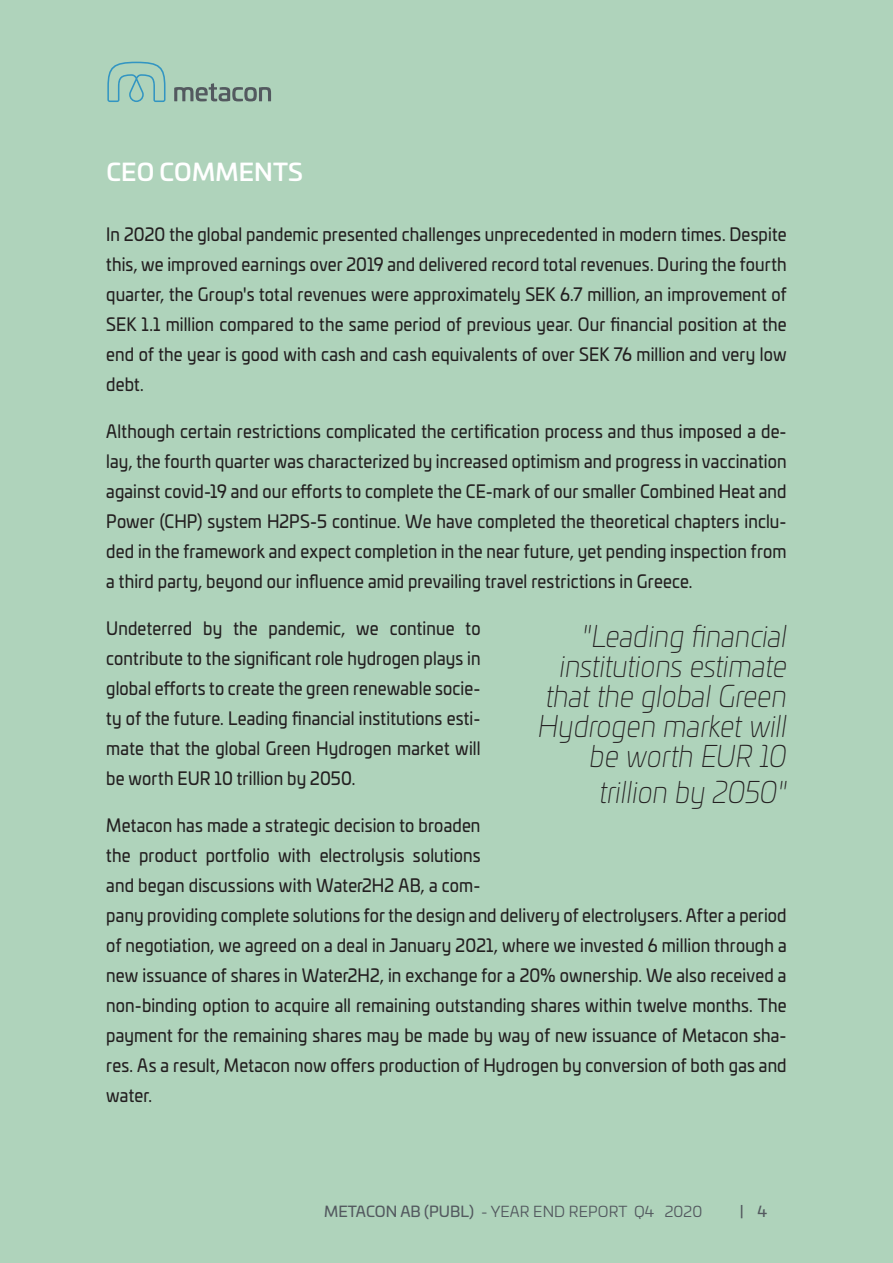
<style>
.page{position:relative;width:893px;height:1263px;background:#afd3bb}
.page>*{position:absolute;margin:0;border:0;box-sizing:border-box;transform-origin:0 0}
.t1{font:italic 200 30px/30px "Univia Pro";letter-spacing:.005em;color:#231f20;text-align:right;scale:.9 1}
.t2{font:500 24px "Univia Pro";letter-spacing:.01em;color:#fff}
.t3{font:18px/30px "Univia Pro";letter-spacing:.01em;color:#231f20;text-align:justify;scale:.9 1}
.t4{font:15px "Univia Pro";letter-spacing:.01em;color:#53595f}
.t5{font:15px "Univia Pro";color:#53595f}
.s1{font-style:inherit}
</style>
<div class="page">
<svg style="left:174px;top:83px;width:97px;height:18px"></svg>
<svg style="left:107px;top:62px;width:58px;height:40px"></svg>
<h2 class="t2" style="left:106px;top:154px;width:198px">CEO COMMENTS</h2>
<p class="t3" style="left:106px;top:218px;width:757px">In 2020 the global pandemic presented challenges unprecedented in modern times. Despite this, we improved earnings over 2019 and delivered record total revenues. During the fourth quarter, the Group's total revenues were approximately SEK 6.7 million, an improvement of SEK 1.1 million compared to the same period of previous year. Our financial position at the end of the year is good with cash and cash equivalents of over SEK 76 million and very low debt.</p>
<p class="t3" style="left:106px;top:415px;width:757px">Although certain restrictions complicated the certification process and thus imposed a de&shy;lay, the fourth quarter was characterized by increased optimism and progress in vaccination against covid-19 and our efforts to complete the CE-mark of our smaller Combined Heat and Power (CHP) system H2PS-5 continue. We have completed the theoretical chapters inclu&shy;ded in the framework and expect completion in the near future, yet pending inspection from a third party, beyond our influence amid prevailing travel restrictions in Greece.</p>
<p class="t3" style="left:106px;top:612px;width:417px">Undeterred by the pandemic, we continue to contribute to the significant role hydrogen plays in global efforts to create the green renewable socie&shy;ty of the future. Leading financial institutions esti&shy;mate that the global Green Hydrogen market will be worth EUR 10 trillion by 2050.</p>
<p class="t3" style="left:106px;top:809px;width:757px;text-align:left">Metacon has made a strategic decision to broaden<br>the product portfolio with electrolysis solutions<br>and began discussions with Water2H2 AB, a com-<br>pany providing complete solutions for the design and delivery of electrolysers. After a period of negotiation, we agreed on a deal in January 2021, where we invested 6 million through a new issuance of shares in Water2H2, in exchange for a 20% ownership. We also received a non-binding option to acquire all remaining outstanding shares within twelve months. The payment for the remaining shares may be made by way of new issuance of Metacon sha&shy;res. As a result, Metacon now offers production of Hydrogen by conversion of both gas and water.</p>
<h1 class="t1" style="left:538px;top:620px;width:278px">"Leading financial institutions estimate that the global Green<br>Hydrogen market will be worth EUR 10</h1>
<h1 class="t1" style="left:600px;top:776px;width:209px">trillion by 2050"</h1>
<p class="t4" style="left:324px;top:1200px;width:379px"><span class="s1">METACON AB (PUBL)</span> - YEAR END REPORT Q4 2020</p>
<p class="t5" style="left:740px;top:1200px;width:29px">| 4</p>
</div>
